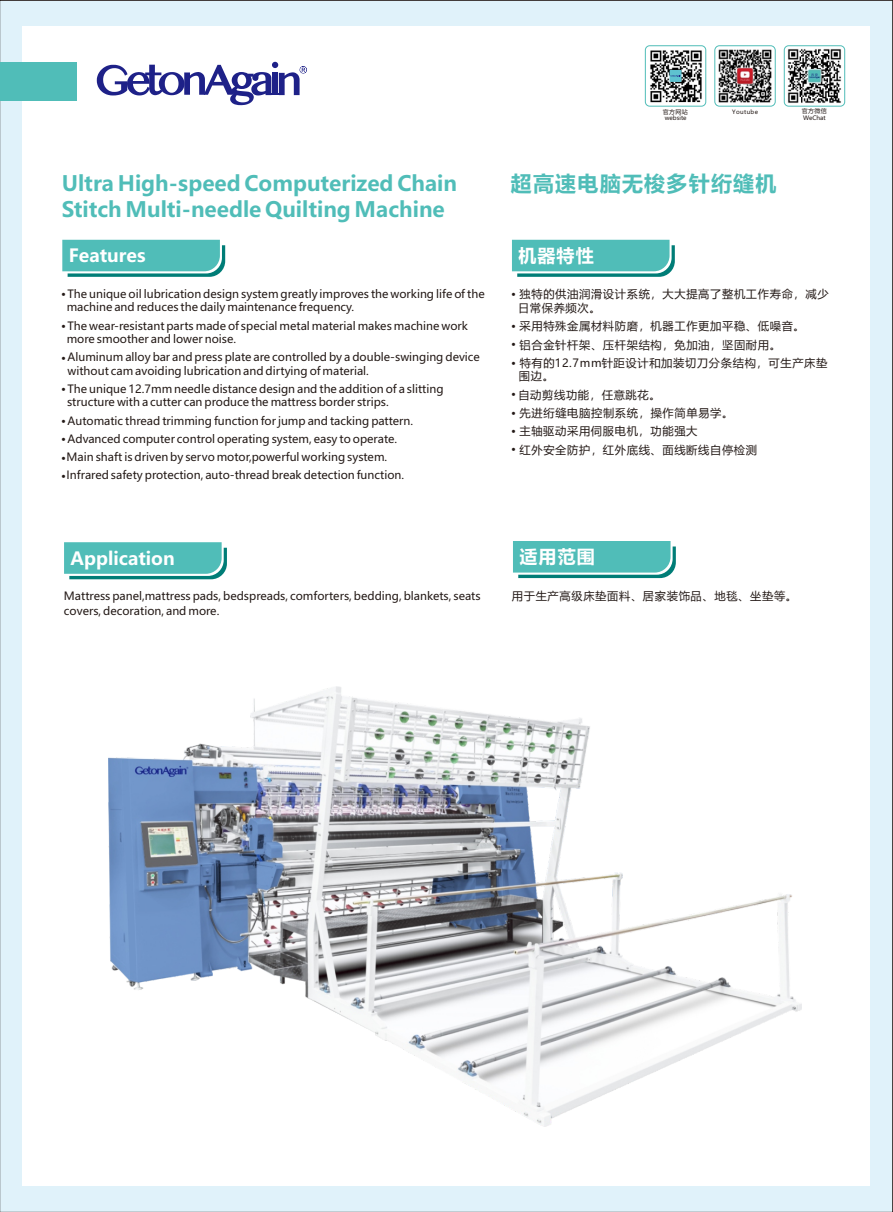
<style>
.page{position:relative;width:893px;height:1212px;background:#e0f2fa}
.page>*{position:absolute;margin:0;border:0;box-sizing:border-box;transform-origin:0 0}
.t1{font:700 21px/26.7px "Microsoft Ya Hei";color:#50bdb8}
.t2{font:700 21px "Microsoft Ya Hei";letter-spacing:.06em;color:#50bdb8}
.t3{font:700 18px "Microsoft Ya Hei";color:#fff}
.t4{font:11.25px/13.5px "Microsoft Ya Hei";color:#231916}
.t5{font:11.25px/18.3px "Microsoft Ya Hei";letter-spacing:.06em;color:#231916}
.t6{font:6px "Microsoft Ya Hei";color:#231916}
.t7{font:5.85px "Microsoft Ya Hei";letter-spacing:.06em;color:#231916}
.s1{font-weight:700}
</style>
<div class="page">
<div style="left:22px;top:27px;width:848px;height:1159px;background:#fff"></div>
<svg style="left:97px;top:62px;width:210px;height:43px"></svg>
<div style="left:0;top:62px;width:77px;height:38px;background:#50bdb8"></div>
<img style="left:718px;top:49px;width:54px;height:54px">
<div style="left:714px;top:45px;width:62px;height:62px;border:1px solid #50bdb8;border-radius:5px"></div>
<img style="left:645px;top:46px;width:61px;height:60px;border-radius:4px">
<div style="left:645px;top:45px;width:61px;height:62px;border:1px solid #50bdb8;border-radius:4px"></div>
<div style="left:670px;top:70px;width:11px;height:12px;background:#5ec2d0"></div>
<svg style="left:670px;top:75px;width:11px;height:2px"></svg>
<img style="left:784px;top:46px;width:61px;height:60px;border-radius:4px">
<div style="left:784px;top:45px;width:61px;height:62px;border:1px solid #50bdb8;border-radius:4px"></div>
<img style="left:108px;top:686px;width:694px;height:440px">
<svg style="left:62px;top:240px;width:163px;height:37px;background:#57bcb7"></svg>
<svg style="left:64px;top:542px;width:163px;height:37px;background:#57bcb7"></svg>
<svg style="left:512px;top:240px;width:163px;height:37px;background:#56bcb7"></svg>
<svg style="left:513px;top:541px;width:163px;height:37px;background:#56bbb7"></svg>
<p class="t6" style="left:663px;top:109px;width:27px">官方网站</p>
<p class="t7" style="left:732px;top:109px;width:27px">Youtube</p>
<p class="t6" style="left:802px;top:108px;width:27px">官方微信</p>
<p class="t6" style="left:665px;top:115px;width:23px">website</p>
<p class="t6" style="left:803px;top:115px;width:24px">WeChat</p>
<h1 class="t1" style="left:62px;top:171px;width:397px">Ultra High-speed Computerized Chain<br>Stitch Multi-needle Quilting Machine</h1>
<h1 class="t2" style="left:511px;top:173px;width:267px">超高速电脑无梭多针绗缝机</h1>
<h2 class="t3" style="left:69px;top:248px;width:78px">Features</h2>
<h2 class="t3" style="left:518px;top:248px;width:77px">机器特性</h2>
<p class="t4" style="left:67px;top:288px;width:419px;text-indent:-6px"><span class="s1">·</span>The unique oil lubrication design system greatly improves the working life of the machine and reduces the daily maintenance frequency.</p>
<p class="t4" style="left:67px;top:320px;width:403px;text-indent:-6px"><span class="s1">·</span>The wear-resistant parts made of special metal material makes machine work more smoother and lower noise.</p>
<p class="t4" style="left:68px;top:351px;width:414px;text-indent:-7px"><span class="s1">·</span>Aluminum alloy bar and press plate are controlled by a double-swinging device without cam avoiding lubrication and dirtying of material.</p>
<p class="t4" style="left:67px;top:383px;width:378px;text-indent:-6px"><span class="s1">·</span>The unique 12.7mm needle distance design and the addition of a slitting structure with a cutter can produce the mattress border strips.</p>
<p class="t4" style="left:61px;top:412px;width:354px;line-height:18.1px"><span class="s1">·</span>Automatic thread trimming function forjump and tacking pattern. <span class="s1">·</span>Advanced computer control operating system, easy to operate. <span class="s1">·</span>Main shaft is driven by servo motor,powerful working system. <span class="s1">·</span>Infrared safety protection, auto-thread break detection function.</p>
<h2 class="t3" style="left:71px;top:550px;width:106px">Application</h2>
<p class="t4" style="left:64px;top:590px;width:418px;line-height:14.2px">Mattress panel,mattress pads, bedspreads, comforters, bedding, blankets, seats covers, decoration, and more.</p>
<p class="t5" style="left:518px;top:288px;width:312px;line-height:13.6px;text-indent:-7px"><span class="s1">·</span> 独特的供油润滑设计系统，大大提高了整机工作寿命，减少日常保养频次。</p>
<p class="t5" style="left:511px;top:318px;width:318px"><span class="s1">·</span> 采用特殊金属材料防磨，机器工作更加平稳、低噪音。<br><span class="s1">·</span> 铝合金针杆架、压杆架结构，免加油，坚固耐用。<br><span class="s1">·</span> 特有的12.7mm针距设计和加装切刀分条结构，可生产床垫</p>
<p class="t5" style="left:511px;top:368px;width:248px;text-indent:8px">围边。<br><span class="s1">·</span>自动剪线功能，任意跳花。<br><span class="s1">·</span> 先进绗缝电脑控制系统，操作简单易学。<br><span class="s1">·</span> 主轴驱动采用伺服电机，功能强大<br><span class="s1">·</span> 红外安全防护，红外底线、面线断线自停检测</p>
<h2 class="t3" style="left:519px;top:549px;width:77px">适用范围</h2>
<p class="t5" style="left:512px;top:587px;width:287px">用于生产高级床垫面料、居家装饰品、地毯、坐垫等。</p>
</div>
